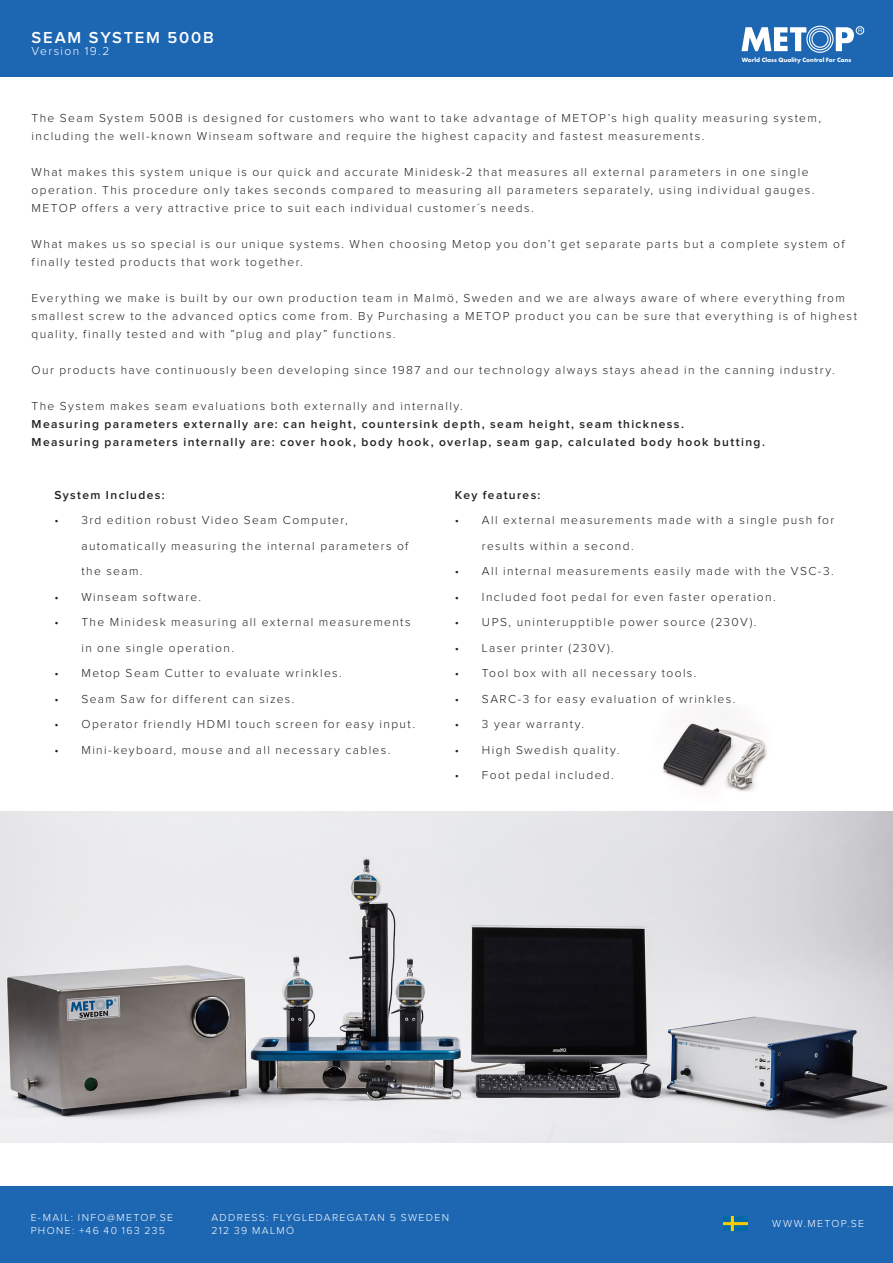
<style>
.page{position:relative;width:893px;height:1263px;background:#fff}
.page>*{position:absolute;margin:0;border:0;box-sizing:border-box;transform-origin:0 0}
.t1{font:600 16.5px "Proxima Nova";letter-spacing:.11em;color:#fff}
.t2{font:300 12px/18px "Proxima Nova";letter-spacing:.115em;color:#231f20}
.t3{font:600 12px "Proxima Nova";letter-spacing:.115em;color:#231f20}
.t4{font:300 12px "Proxima Nova";letter-spacing:.115em;color:#fff}
.t5{font:300 10.5px "Proxima Nova";letter-spacing:.13em;color:#fff}
.t6{font:700 5.55px "Futura";letter-spacing:.005em;color:#fff}
</style>
<div class="page">
<div style="left:0;top:0;width:893px;height:76px;background:#1d66b2"></div>
<div style="left:0;top:1186px;width:893px;height:77px;background:#1d66b2"></div>
<div style="left:856px;top:26px;width:8px;height:9px;border:1px solid #fff;border-radius:50%"></div>
<svg style="left:741px;top:26px;width:121px;height:27px"></svg>
<img style="left:724px;top:1216px;width:23px;height:15px">
<img style="left:0;top:811px;width:893px;height:331px">
<img style="left:662px;top:715px;width:105px;height:77px">
<p class="t1" style="left:32px;top:30px;width:184px">SEAM SYSTEM 500B</p>
<p class="t4" style="left:32px;top:46px;width:79px">Version 19.2</p>
<p class="t6" style="left:742px;top:56px;width:111px">World Class Quality Control For Cans</p>
<p class="t2" style="left:32px;top:109px;width:791px">The Seam System 500B is designed for customers who want to take advantage of METOP’s high quality measuring system, including the well-known Winseam software and require the highest capacity and fastest measurements.</p>
<p class="t2" style="left:32px;top:163px;width:784px">What makes this system unique is our quick and accurate Minidesk-2 that measures all external parameters in one single operation. This procedure only takes seconds compared to measuring all parameters separately, using individual gauges.</p>
<p class="t2" style="left:32px;top:199px;width:504px">METOP offers a very attractive price to suit each individual customer´s needs.</p>
<p class="t2" style="left:32px;top:235px;width:814px">What makes us so special is our unique systems. When choosing Metop you don’t get separate parts but a complete system of finally tested products that work together.</p>
<p class="t2" style="left:32px;top:289px;width:827px">Everything we make is built by our own production team in Malmö, Sweden and we are always aware of where everything from smallest screw to the advanced optics come from. By Purchasing a METOP product you can be sure that everything is of highest quality, finally tested and with ”plug and play” functions.</p>
<p class="t2" style="left:32px;top:361px;width:804px">Our products have continuously been developing since 1987 and our technology always stays ahead in the canning industry.</p>
<p class="t2" style="left:32px;top:397px;width:433px">The System makes seam evaluations both externally and internally.</p>
<p class="t3" style="left:32px;top:418px;width:654px">Measuring parameters externally are: can height, countersink depth, seam height, seam thickness.</p>
<p class="t3" style="left:32px;top:436px;width:735px">Measuring parameters internally are: cover hook, body hook, overlap, seam gap, calculated body hook butting.</p>
<p class="t3" style="left:54px;top:489px;width:112px">System Includes:</p>
<p class="t2" style="left:81px;top:508px;width:329px;line-height:25.5px;text-indent:-27px">• 3rd edition robust Video Seam Computer, automatically measuring the internal parameters of the seam.</p>
<p class="t2" style="left:54px;top:588px;width:148px">• Winseam software.</p>
<p class="t2" style="left:81px;top:610px;width:331px;line-height:25.5px;text-indent:-27px">• The Minidesk measuring all external measurements in one single operation.</p>
<p class="t2" style="left:54px;top:665px;width:289px">• Metop Seam Cutter to evaluate wrinkles.</p>
<p class="t2" style="left:54px;top:690px;width:242px">• Seam Saw for different can sizes.</p>
<p class="t2" style="left:54px;top:716px;width:362px">• Operator friendly HDMI touch screen for easy input.</p>
<p class="t2" style="left:54px;top:741px;width:337px">• Mini-keyboard, mouse and all necessary cables.</p>
<p class="t3" style="left:455px;top:489px;width:87px">Key features:</p>
<p class="t2" style="left:482px;top:508px;width:354px;line-height:25.5px;text-indent:-27px">• All external measurements made with a single push for results within a second.</p>
<p class="t2" style="left:455px;top:563px;width:380px">• All internal measurements easily made with the VSC-3.</p>
<p class="t2" style="left:455px;top:588px;width:322px">• Included foot pedal for even faster operation.</p>
<p class="t2" style="left:455px;top:614px;width:303px">• UPS, uninterupptible power source (230V).</p>
<p class="t2" style="left:455px;top:639px;width:160px">• Laser printer (230V).</p>
<p class="t2" style="left:455px;top:665px;width:243px">• Tool box with all necessary tools.</p>
<p class="t2" style="left:455px;top:690px;width:282px">• SARC-3 for easy evaluation of wrinkles.</p>
<p class="t2" style="left:455px;top:716px;width:131px">• 3 year warranty.</p>
<p class="t2" style="left:455px;top:741px;width:166px">• High Swedish quality.</p>
<p class="t2" style="left:455px;top:767px;width:160px">• Foot pedal included.</p>
<p class="t5" style="left:31px;top:1213px;width:144px">E-MAIL: INFO@METOP.SE</p>
<p class="t5" style="left:211px;top:1213px;width:239px">ADDRESS: FLYGLEDAREGATAN 5 SWEDEN</p>
<p class="t5" style="left:211px;top:1225px;width:84px">212 39 MALMÖ</p>
<p class="t5" style="left:31px;top:1225px;width:136px">PHONE: +46 40 163 235</p>
<p class="t5" style="left:772px;top:1219px;width:93px">WWW.METOP.SE</p>
</div>
